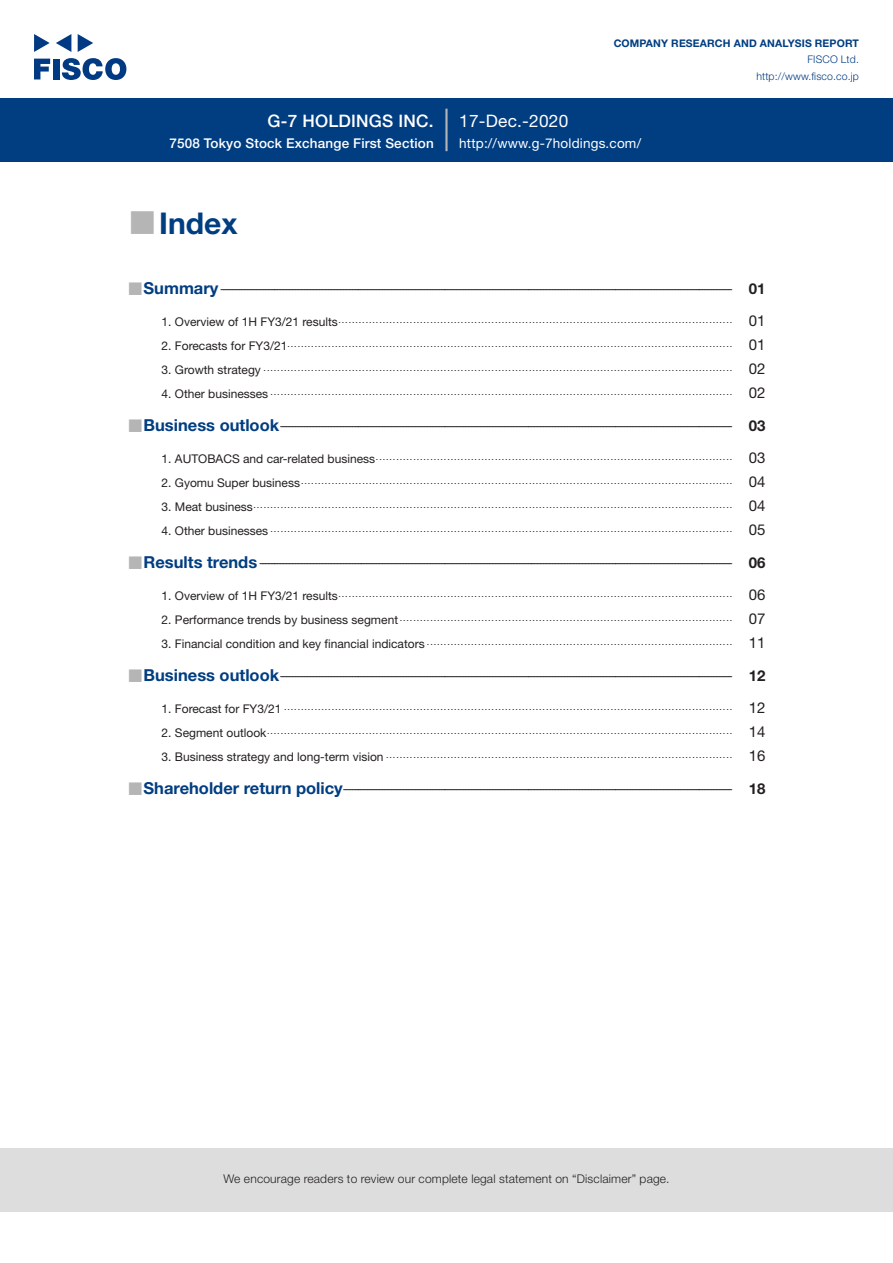
<style>
.page{position:relative;width:893px;height:1263px;background:#fff}
.page>*{position:absolute;margin:0;border:0;box-sizing:border-box;transform-origin:0 0}
.t1{font:700 30px "Helvetica Neue LT Std";color:#003d81}
.t2{font:500 17.25px "Helvetica Neue LT Std";letter-spacing:.015em;color:#fff}
.t3{font:17.25px "Helvetica Neue LT Std";letter-spacing:.015em;color:#fff}
.t4{font:700 16.5px "Helvetica Neue LT Std";color:#003d81}
.t5{font:15px "Helvetica Neue LT Std";color:#231f20}
.t6{font:700 15px "Helvetica Neue LT Std";color:#231f20}
.t7{font:500 13.5px "Helvetica Neue LT Std";letter-spacing:.015em;color:#fff}
.t8{font:13.5px "Helvetica Neue LT Std";letter-spacing:.015em;color:#fff}
.t9{font:12px "Helvetica Neue LT Std";color:#231f20}
.t10{font:300 12px "Helvetica Neue LT Std";letter-spacing:.015em;color:#231f20}
.t11{font:700 10.5px "Helvetica Neue LT Std";letter-spacing:.015em;color:#003d81}
.t12{font:300 10.5px/16.5px "Helvetica Neue LT Std";letter-spacing:.015em;color:#003d81;text-align:right}
.t13{font:9px "Helvetica Neue LT Std";color:#231f20}
.s1{font-family:"Hiragino UD Sans F Std N W6";font-weight:400;color:#b5b5b6}
.s2{font-family:"Hiragino UD Sans Std W6";font-weight:400;color:#b5b5b6}
.s3{font-size:12px}
</style>
<div class="page">
<div style="left:0;top:1148px;width:893px;height:64px;background:#ddd"></div>
<svg style="left:34px;top:59px;width:16px;height:20px"></svg>
<div style="left:53px;top:59px;width:6px;height:20px;background:#003a83"></div>
<svg style="left:62px;top:58px;width:64px;height:22px"></svg>
<svg style="left:34px;top:34px;width:16px;height:18px"></svg>
<svg style="left:78px;top:34px;width:15px;height:18px"></svg>
<svg style="left:56px;top:34px;width:15px;height:18px"></svg>
<div style="left:0;top:98px;width:893px;height:64px;background:#003d81"></div>
<hr style="left:445px;top:109px;width:3px;height:42px;background:#b5b5b6">
<h2 class="t2" style="left:267px;top:110px;width:168px">G-7 HOLDINGS INC.</h2>
<h3 class="t7" style="left:169px;top:135px;width:266px">7508 Tokyo Stock Exchange First Section</h3>
<h1 class="t1" style="left:128px;top:204px;width:112px"><span class="s1">■</span>Index</h1>
<h2 class="t3" style="left:459px;top:110px;width:111px">17-Dec.-2020</h2>
<p class="t11" style="left:614px;top:37px;width:247px">COMPANY RESEARCH AND ANALYSIS REPORT</p>
<p class="t12" style="left:756px;top:51px;width:104px">FISCO Ltd. http://www.fisco.co j p.</p>
<h3 class="t8" style="left:459px;top:135px;width:183px">http://www g. -7holdings.com/</h3>
<h3 class="t4" style="left:127px;top:278px;width:93px"><span class="s2">■</span>Summary</h3>
<h3 class="t9" style="left:220px;top:281px;width:514px">---------------------------------------------------------------------------------------------------------------------------------------------------------------------------</h3>
<h3 class="t9" style="left:162px;top:314px;width:178px">1. Overview of H1 FY3/21 results</h3>
<p class="t13" style="left:338px;top:314px;width:395px">....................................................................................................................</p>
<p class="t13" style="left:263px;top:338px;width:470px"><span class="s3">3/21</span>...................................................................................................................................</p>
<h3 class="t9" style="left:162px;top:338px;width:103px">2. Forecasts for FY</h3>
<h3 class="t9" style="left:162px;top:362px;width:101px">3. Growth strategy</h3>
<p class="t13" style="left:264px;top:362px;width:470px">..........................................................................................................................................</p>
<h3 class="t9" style="left:162px;top:386px;width:108px">4. Other businesses</h3>
<p class="t13" style="left:270px;top:386px;width:463px">........................................................................................................................................</p>
<h3 class="t4" style="left:127px;top:415px;width:153px"><span class="s2">■</span>Business outlook</h3>
<h3 class="t9" style="left:280px;top:418px;width:454px">-------------------------------------------------------------------------------------------------------------------------------------------------------</h3>
<h3 class="t9" style="left:162px;top:451px;width:215px">1. AUTOBACS and car-related business</h3>
<p class="t13" style="left:376px;top:451px;width:358px">.........................................................................................................</p>
<h3 class="t9" style="left:162px;top:475px;width:140px">2. Gyomu Super business</h3>
<p class="t13" style="left:301px;top:475px;width:433px">...............................................................................................................................</p>
<h3 class="t9" style="left:162px;top:499px;width:93px">3. Meat business</h3>
<p class="t13" style="left:253px;top:499px;width:480px">.............................................................................................................................................</p>
<h3 class="t9" style="left:162px;top:523px;width:108px">4. Other businesses</h3>
<p class="t13" style="left:270px;top:523px;width:463px">........................................................................................................................................</p>
<h3 class="t4" style="left:127px;top:552px;width:131px"><span class="s2">■</span>Results trends</h3>
<h3 class="t9" style="left:259px;top:555px;width:475px">--------------------------------------------------------------------------------------------------------------------------------------------------------------</h3>
<h3 class="t9" style="left:162px;top:588px;width:178px">1. Overview of H1 FY3/21 results</h3>
<p class="t13" style="left:338px;top:588px;width:395px">....................................................................................................................</p>
<h3 class="t9" style="left:162px;top:612px;width:238px">2. Performance trends by business segment</h3>
<p class="t13" style="left:400px;top:612px;width:334px">..................................................................................................</p>
<h3 class="t9" style="left:162px;top:636px;width:265px">3. Financial condition and key financial indicators</h3>
<p class="t13" style="left:427px;top:636px;width:307px">..........................................................................................</p>
<h3 class="t4" style="left:127px;top:665px;width:153px"><span class="s2">■</span>Business outlook</h3>
<h3 class="t9" style="left:280px;top:668px;width:454px">-------------------------------------------------------------------------------------------------------------------------------------------------------</h3>
<h3 class="t9" style="left:162px;top:701px;width:121px">1. Forecast for FY3/21</h3>
<p class="t13" style="left:284px;top:701px;width:450px">....................................................................................................................................</p>
<h3 class="t9" style="left:162px;top:725px;width:106px">2. Segment outlook</h3>
<p class="t13" style="left:267px;top:725px;width:467px">.........................................................................................................................................</p>
<h3 class="t9" style="left:162px;top:749px;width:224px">3. Business strategy and long-term vision</h3>
<p class="t13" style="left:386px;top:749px;width:348px">......................................................................................................</p>
<h3 class="t4" style="left:127px;top:778px;width:217px"><span class="s2">■</span>Shareholder return policy</h3>
<h3 class="t9" style="left:343px;top:781px;width:392px">----------------------------------------------------------------------------------------------------------------------------------</h3>
<h3 class="t6" style="left:749px;top:279px;width:18px">01</h3>
<h3 class="t5" style="left:749px;top:311px;width:18px">01</h3>
<h3 class="t5" style="left:749px;top:335px;width:18px">01</h3>
<h3 class="t5" style="left:749px;top:359px;width:18px">02</h3>
<h3 class="t5" style="left:749px;top:383px;width:18px">02</h3>
<h3 class="t6" style="left:749px;top:416px;width:18px">03</h3>
<h3 class="t5" style="left:749px;top:448px;width:18px">03</h3>
<h3 class="t5" style="left:749px;top:472px;width:18px">04</h3>
<h3 class="t5" style="left:749px;top:496px;width:18px">04</h3>
<h3 class="t5" style="left:749px;top:520px;width:18px">05</h3>
<h3 class="t6" style="left:749px;top:553px;width:18px">06</h3>
<h3 class="t5" style="left:749px;top:585px;width:18px">06</h3>
<h3 class="t5" style="left:749px;top:609px;width:18px">07</h3>
<h3 class="t5" style="left:749px;top:633px;width:18px">11</h3>
<h3 class="t6" style="left:749px;top:666px;width:18px">12</h3>
<h3 class="t5" style="left:749px;top:698px;width:18px">12</h3>
<h3 class="t5" style="left:749px;top:722px;width:18px">14</h3>
<h3 class="t5" style="left:749px;top:746px;width:18px">16</h3>
<h3 class="t6" style="left:749px;top:779px;width:18px">18</h3>
<h3 class="t10" style="left:223px;top:1171px;width:448px">We encourage readers to review our complete legal statement on “Disclaimer” page.</h3>
</div>
